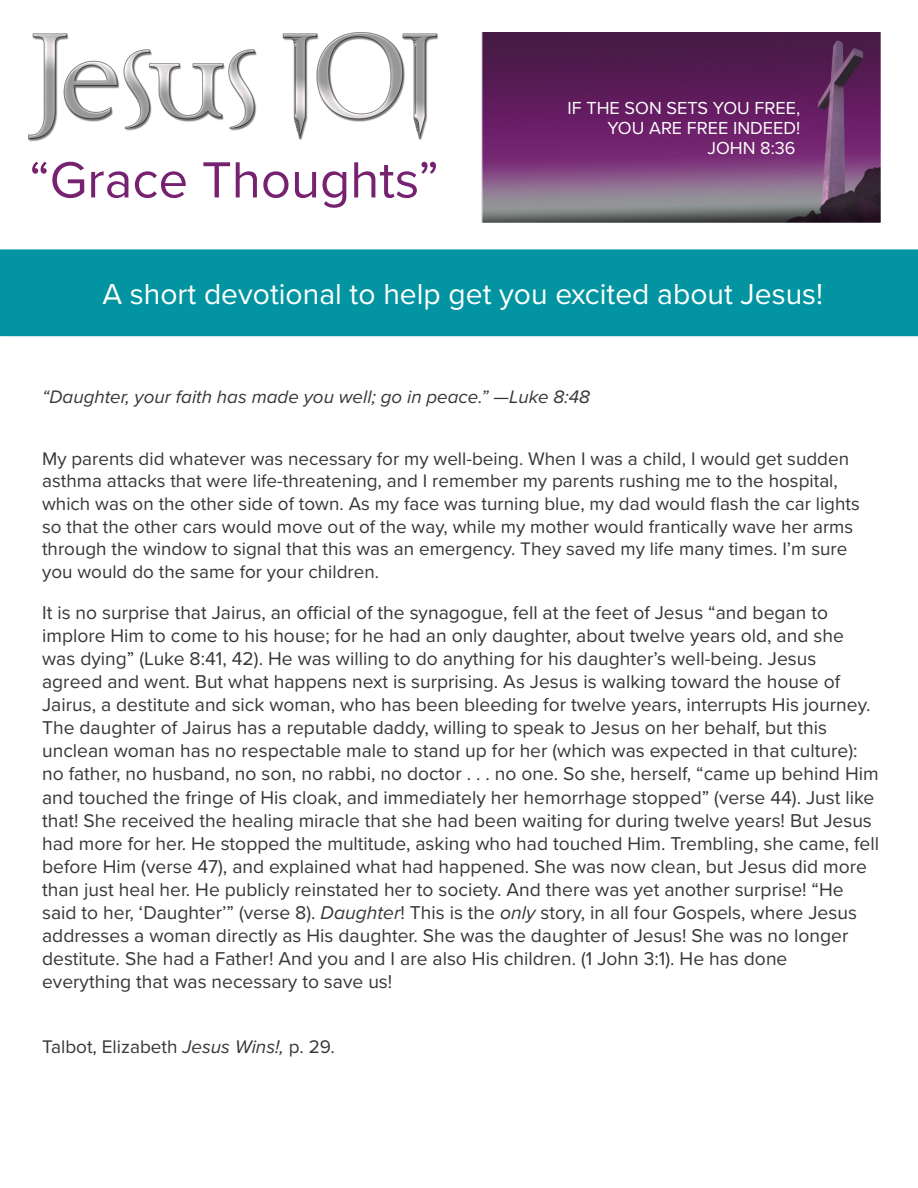
<style>
.page{position:relative;width:918px;height:1188px;background:#fff}
.page>*{position:absolute;margin:0;border:0;box-sizing:border-box;transform-origin:0 0}
.t1{font:52.65px "Proxima Nova";color:#762271}
.t2{font:30px "Proxima Nova";color:#fff}
.t3{font:19.2px/23.1px "Proxima Nova";color:#373737}
.t4{font:18.9px/22.6px "Proxima Nova";color:#373737}
.t5{font:italic 18.75px "Proxima Nova";color:#373737}
.t6{font:18px/20px "Proxima Nova";color:#fff;text-align:right}
.s1{font-style:italic}
</style>
<div class="page">
<div style="left:0;top:249px;width:918px;height:20px;background:#0294a0"></div>
<div style="left:0;top:269px;width:918px;height:67px;background:#0294a0"></div>
<img style="left:29px;top:33px;width:410px;height:109px">
<img style="left:481px;top:33px;width:399px;height:189px">
<h1 class="t1" style="left:29px;top:141px;width:411px">“Grace Thoughts”</h1>
<p class="t6" style="left:567px;top:97px;width:234px">IF THE SON SETS YOU FREE,<br>YOU ARE FREE INDEED!<br>JOHN 8:36</p>
<h2 class="t2" style="left:102px;top:271px;width:722px">A short devotional to help get you excited about Jesus!</h2>
<p class="t5" style="left:42px;top:383px;width:549px">“Daughter, your faith has made you well; go in peace.” —Luke 8:48</p>
<p class="t4" style="left:42px;top:446px;width:819px">My parents did whatever was necessary for my well-being. When I was a child, I would get sudden asthma attacks that were life-threatening, and I remember my parents rushing me to the hospital, which was on the other side of town. As my face was turning blue, my dad would flash the car lights so that the other cars would move out of the way, while my mother would frantically wave her arms through the window to signal that this was an emergency. They saved my life many times. I’m sure you would do the same for your children.</p>
<p class="t3" style="left:42px;top:600px;width:838px">It is no surprise that Jairus, an official of the synagogue, fell at the feet of Jesus “and began to implore Him to come to his house; for he had an only daughter, about twelve years old, and she was dying” (Luke 8:41, 42). He was willing to do anything for his daughter’s well-being. Jesus agreed and went. But what happens next is surprising. As Jesus is walking toward the house of Jairus, a destitute and sick woman, who has been bleeding for twelve years, interrupts His journey.<br>The daughter of Jairus has a reputable daddy, willing to speak to Jesus on her behalf, but this unclean woman has no respectable male to stand up for her (which was expected in that culture): no father, no husband, no son, no rabbi, no doctor . . . no one. So she, herself, “came up behind Him and touched the fringe of His cloak, and immediately her hemorrhage stopped” (verse 44). Just like that! She received the healing miracle that she had been waiting for during twelve years! But Jesus had more for her. He stopped the multitude, asking who had touched Him. Trembling, she came, fell before Him (verse 47), and explained what had happened. She was now clean, but Jesus did more than just heal her. He publicly reinstated her to society. And there was yet another surprise! “He said to her, ‘Daughter’” (verse 8). <span class="s1">Daughter</span>! This is the <span class="s1">only</span> story, in all four Gospels, where Jesus addresses a woman directly as His daughter. She was the daughter of Jesus! She was no longer destitute. She had a Father! And you and I are also His children. (1 John 3:1). He has done everything that was necessary to save us!</p>
<p class="t4" style="left:42px;top:1035px;width:294px">Talbot, Elizabeth <span class="s1">Jesus Wins!,</span> p. 29.</p>
</div>
